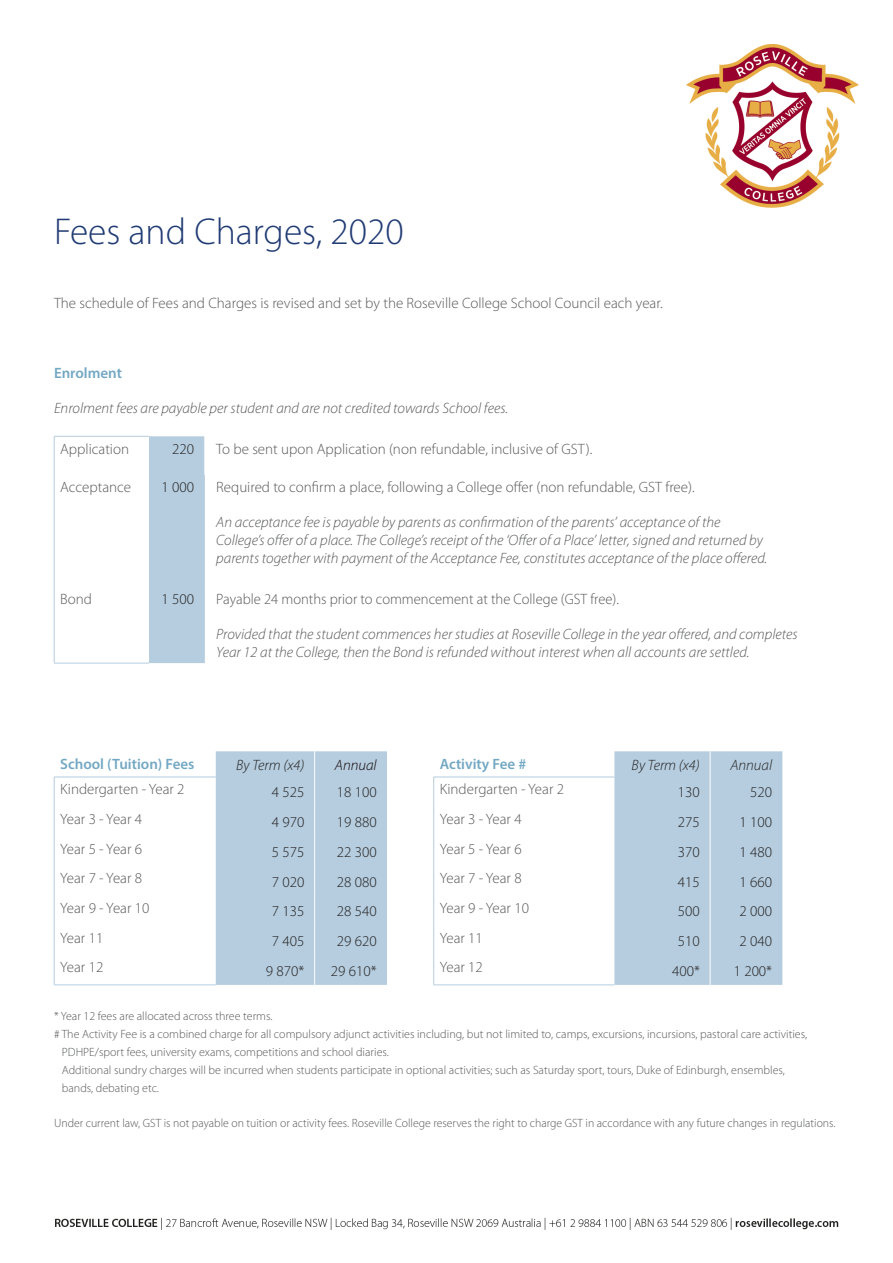
<style>
.page{position:relative;width:893px;height:1263px;background:#fff}
.page>*{position:absolute;margin:0;border:0;box-sizing:border-box;transform-origin:0 0}
.t1{font:300 37.5px "Myriad Pro";color:#213b74}
.Sub_head{font:italic 300 15px/18px "Myriad Pro";color:#57585a}
.Sub_head-2{font:300 15px "Myriad Pro";color:#57585a}
.t2{font:300 15px "Myriad Pro";color:#231f20}
.Sub_head-3{font:600 15px "Myriad Pro";color:#73a8c3}
.t3{font:italic 300 15px "Myriad Pro";color:#231f20}
.Sub_head-4{font:italic 300 15px "Myriad Pro";color:#100003}
.Sub_head-5{font:300 12px "Myriad Pro";color:#57585a}
</style>
<div class="page">
<img style="left:55px;top:1217px;width:784px;height:13px">
<img style="left:687px;top:44px;width:172px;height:163px">
<div style="left:149px;top:436px;width:55px;height:227px;background:#b5cdde"></div>
<hr style="left:54px;top:436px;width:95px;height:1px;background:#b5cdde">
<hr style="left:54px;top:436px;width:1px;height:39px;background:#b5cdde">
<hr style="left:54px;top:475px;width:1px;height:112px;background:#b5cdde">
<hr style="left:204px;top:475px;width:1px;height:112px;background:#b5cdde">
<hr style="left:54px;top:587px;width:1px;height:76px;background:#b5cdde">
<hr style="left:204px;top:587px;width:1px;height:76px;background:#b5cdde">
<hr style="left:54px;top:663px;width:95px;height:1px;background:#b5cdde">
<svg style="left:216px;top:751px;width:566px;height:234px;fill:#b5cdde"></svg>
<svg style="left:314px;top:751px;width:1px;height:26px"></svg>
<hr style="left:54px;top:777px;width:162px;height:1px;background:#b5cdde">
<hr style="left:54px;top:777px;width:1px;height:30px;background:#b5cdde">
<svg style="left:54px;top:807px;width:1px;height:29px"></svg>
<hr style="left:54px;top:836px;width:1px;height:30px;background:#b5cdde">
<hr style="left:54px;top:866px;width:1px;height:30px;background:#b5cdde">
<svg style="left:54px;top:896px;width:1px;height:29px"></svg>
<hr style="left:54px;top:925px;width:1px;height:30px;background:#b5cdde">
<hr style="left:54px;top:955px;width:1px;height:30px;background:#b5cdde">
<hr style="left:54px;top:985px;width:162px;height:1px;background:#b5cdde">
<hr style="left:434px;top:777px;width:180px;height:1px;background:#b5cdde">
<hr style="left:433px;top:777px;width:1px;height:30px;background:#b5cdde">
<svg style="left:433px;top:807px;width:1px;height:29px"></svg>
<hr style="left:433px;top:836px;width:1px;height:30px;background:#b5cdde">
<hr style="left:433px;top:866px;width:1px;height:30px;background:#b5cdde">
<svg style="left:433px;top:896px;width:1px;height:29px"></svg>
<hr style="left:433px;top:925px;width:1px;height:30px;background:#b5cdde">
<hr style="left:433px;top:955px;width:1px;height:30px;background:#b5cdde">
<hr style="left:434px;top:985px;width:180px;height:1px;background:#b5cdde">
<hr style="left:314px;top:777px;width:1px;height:30px;background:#fff">
<svg style="left:314px;top:807px;width:1px;height:29px"></svg>
<hr style="left:314px;top:836px;width:1px;height:30px;background:#fff">
<hr style="left:314px;top:866px;width:1px;height:30px;background:#fff">
<svg style="left:314px;top:896px;width:1px;height:29px"></svg>
<hr style="left:314px;top:925px;width:1px;height:30px;background:#fff">
<hr style="left:314px;top:955px;width:1px;height:30px;background:#fff">
<svg style="left:710px;top:751px;width:1px;height:26px"></svg>
<hr style="left:710px;top:777px;width:1px;height:30px;background:#fff">
<svg style="left:710px;top:807px;width:1px;height:29px"></svg>
<hr style="left:710px;top:836px;width:1px;height:30px;background:#fff">
<hr style="left:710px;top:866px;width:1px;height:30px;background:#fff">
<svg style="left:710px;top:896px;width:1px;height:29px"></svg>
<hr style="left:710px;top:925px;width:1px;height:30px;background:#fff">
<hr style="left:710px;top:955px;width:1px;height:30px;background:#fff">
<p class="t1" style="left:54px;top:209px;width:351px">Fees and Charges, 2020</p>
<p class="Sub_head-2" style="left:54px;top:294px;width:610px">The schedule of Fees and Charges is revised and set by the Roseville College School Council each year.</p>
<p class="Sub_head-3" style="left:54px;top:363px;width:70px">Enrolment</p>
<p class="Sub_head" style="left:54px;top:399px;width:456px">Enrolment fees are payable per student and are not credited towards School fees.</p>
<p class="Sub_head-2" style="left:60px;top:439px;width:70px">Application</p>
<p class="t2" style="left:172px;top:439px;width:23px">220</p>
<p class="Sub_head-2" style="left:216px;top:439px;width:378px">To be sent upon Application (non refundable, inclusive of GST).</p>
<p class="Sub_head-2" style="left:60px;top:478px;width:73px">Acceptance</p>
<p class="t2" style="left:161px;top:478px;width:34px">1 000</p>
<p class="Sub_head-2" style="left:216px;top:478px;width:480px">Required to confirm a place, following a College offer (non refundable, GST free).</p>
<p class="Sub_head" style="left:216px;top:513px;width:553px">An acceptance fee is payable by parents as confirmation of the parents’ acceptance of the<br>College’s offer of a place. The College’s receipt of the ‘Offer of a Place’ letter, signed and returned by parents together with payment of the Acceptance Fee, constitutes acceptance of the place offered.</p>
<p class="Sub_head-2" style="left:60px;top:590px;width:33px">Bond</p>
<p class="t2" style="left:161px;top:590px;width:34px">1 500</p>
<p class="Sub_head-2" style="left:216px;top:590px;width:404px">Payable 24 months prior to commencement at the College (GST free).</p>
<p class="Sub_head" style="left:216px;top:625px;width:583px">Provided that the student commences her studies at Roseville College in the year offered, and completes<br>Year 12 at the College, then the Bond is refunded without interest when all accounts are settled.</p>
<p class="Sub_head-3" style="left:60px;top:754px;width:136px">School (Tuition) Fees</p>
<p class="t3" style="left:236px;top:756px;width:70px">By Term (x4)</p>
<p class="Sub_head-4" style="left:335px;top:756px;width:43px">Annual</p>
<p class="Sub_head-3" style="left:440px;top:754px;width:88px">Activity Fee #</p>
<p class="t3" style="left:632px;top:756px;width:70px">By Term (x4)</p>
<p class="t3" style="left:730px;top:756px;width:43px">Annual</p>
<p class="Sub_head-2" style="left:60px;top:780px;width:126px">Kindergarten - Year 2</p>
<p class="t2" style="left:272px;top:783px;width:34px">4 525</p>
<p class="t2" style="left:337px;top:783px;width:41px">18 100</p>
<p class="Sub_head-2" style="left:440px;top:780px;width:126px">Kindergarten - Year 2</p>
<p class="t2" style="left:678px;top:783px;width:23px">130</p>
<p class="t2" style="left:750px;top:783px;width:23px">520</p>
<p class="Sub_head-2" style="left:60px;top:810px;width:83px">Year 3 - Year 4</p>
<p class="t2" style="left:272px;top:813px;width:34px">4 970</p>
<p class="t2" style="left:337px;top:813px;width:41px">19 880</p>
<p class="Sub_head-2" style="left:440px;top:810px;width:83px">Year 3 - Year 4</p>
<p class="t2" style="left:678px;top:813px;width:23px">275</p>
<p class="t2" style="left:740px;top:813px;width:34px">1 100</p>
<p class="Sub_head-2" style="left:60px;top:840px;width:83px">Year 5 - Year 6</p>
<p class="t2" style="left:272px;top:843px;width:34px">5 575</p>
<p class="t2" style="left:337px;top:843px;width:41px">22 300</p>
<p class="Sub_head-2" style="left:440px;top:840px;width:83px">Year 5 - Year 6</p>
<p class="t2" style="left:678px;top:843px;width:23px">370</p>
<p class="t2" style="left:740px;top:843px;width:34px">1 480</p>
<p class="Sub_head-2" style="left:60px;top:869px;width:83px">Year 7 - Year 8</p>
<p class="t2" style="left:272px;top:872px;width:34px">7 020</p>
<p class="t2" style="left:337px;top:872px;width:41px">28 080</p>
<p class="Sub_head-2" style="left:440px;top:869px;width:83px">Year 7 - Year 8</p>
<p class="t2" style="left:678px;top:872px;width:23px">415</p>
<p class="t2" style="left:740px;top:872px;width:34px">1 660</p>
<p class="Sub_head-2" style="left:60px;top:899px;width:91px">Year 9 - Year 10</p>
<p class="t2" style="left:272px;top:902px;width:34px">7 135</p>
<p class="t2" style="left:337px;top:902px;width:41px">28 540</p>
<p class="Sub_head-2" style="left:440px;top:899px;width:91px">Year 9 - Year 10</p>
<p class="t2" style="left:678px;top:902px;width:23px">500</p>
<p class="t2" style="left:740px;top:902px;width:34px">2 000</p>
<p class="Sub_head-2" style="left:60px;top:929px;width:45px">Year 11</p>
<p class="t2" style="left:272px;top:932px;width:34px">7 405</p>
<p class="t2" style="left:337px;top:932px;width:41px">29 620</p>
<p class="Sub_head-2" style="left:440px;top:929px;width:45px">Year 11</p>
<p class="t2" style="left:678px;top:932px;width:23px">510</p>
<p class="t2" style="left:740px;top:932px;width:34px">2 040</p>
<p class="Sub_head-2" style="left:60px;top:958px;width:45px">Year 12</p>
<p class="t2" style="left:266px;top:962px;width:40px">9 870*</p>
<p class="t2" style="left:331px;top:962px;width:47px">29 610*</p>
<p class="Sub_head-2" style="left:440px;top:958px;width:45px">Year 12</p>
<p class="t2" style="left:672px;top:962px;width:29px">400*</p>
<p class="t2" style="left:734px;top:962px;width:40px">1 200*</p>
<p class="Sub_head-5" style="left:54px;top:1009px;width:220px">* Year 12 fees are allocated across three terms.</p>
<p class="Sub_head-5" style="left:54px;top:1027px;width:755px"># The Activity Fee is a combined charge for all compulsory adjunct activities including, but not limited to, camps, excursions, incursions, pastoral care activities,</p>
<p class="Sub_head-5" style="left:62px;top:1045px;width:329px">PDHPE/sport fees, university exams, competitions and school diaries.</p>
<p class="Sub_head-5" style="left:62px;top:1063px;width:725px">Additional sundry charges will be incurred when students participate in optional activities; such as Saturday sport, tours, Duke of Edinburgh, ensembles,</p>
<p class="Sub_head-5" style="left:62px;top:1081px;width:99px">bands, debating etc.</p>
<p class="Sub_head-5" style="left:54px;top:1116px;width:783px">Under current law, GST is not payable on tuition or activity fees. Roseville College reserves the right to charge GST in accordance with any future changes in regulations.</p>
</div>
